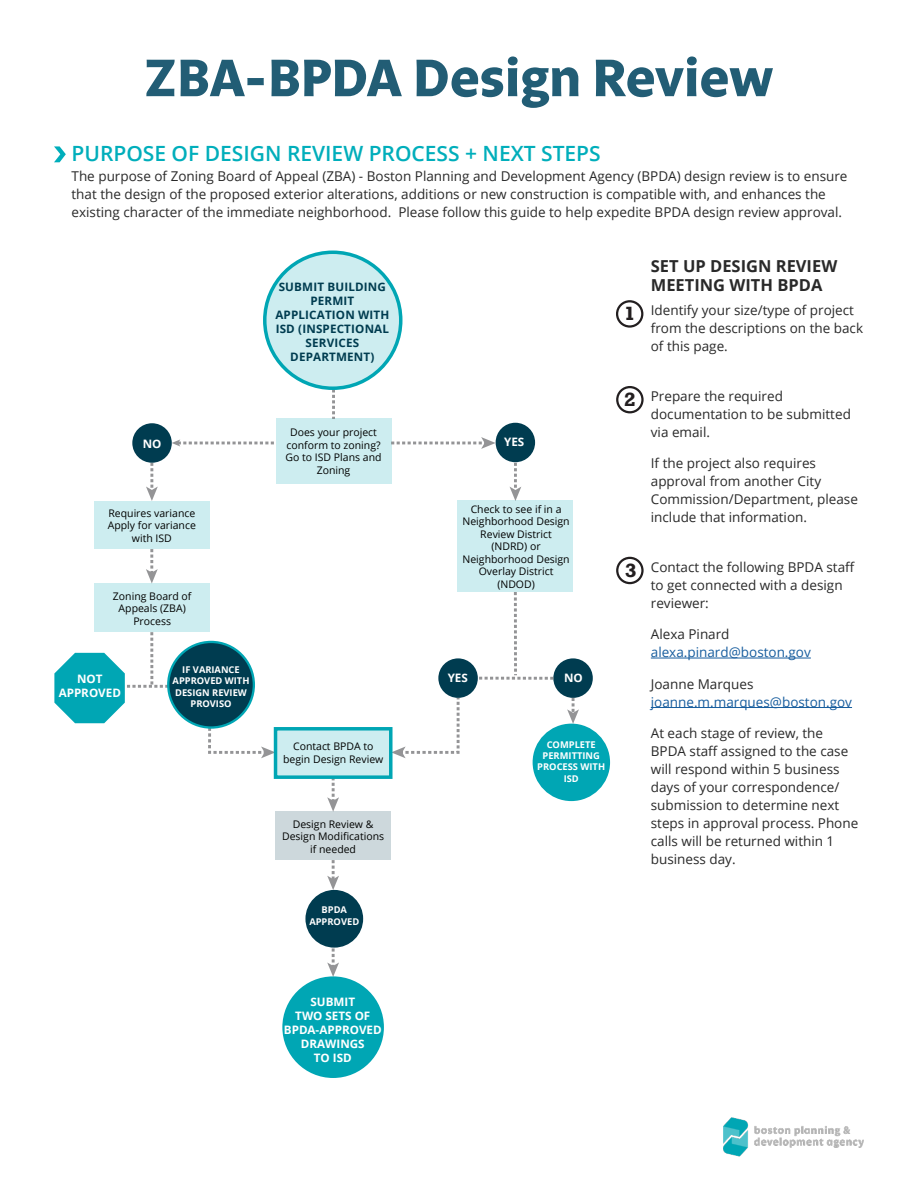
<style>
.page{position:relative;width:918px;height:1188px;background:#fff}
.page>*{position:absolute;margin:0;border:0;box-sizing:border-box;transform-origin:0 0}
.t1{font:700 54px "Legato OT";color:#225d75}
.t2{font:600 21px "Open Sans";color:#00aebb}
.t3{font:700 18px "Rockwell";color:#231f20}
.t4{font:700 16.5px/19.8px "Open Sans";color:#292929}
.t5{font:13.5px/18px "Open Sans";color:#292929}
.t6{font:13.5px/18px "Open Sans";color:#175d9e}
.t7{font:700 11.7px/14px "Open Sans";letter-spacing:.015em;color:#003c50;text-align:center}
.t8{font:700 11.7px/14px "Open Sans";color:#fff;text-align:center}
.t9{font:10.5px/12.6px "Open Sans";color:#000100;text-align:center}
.t10{font:10.5px/12.6px "Open Sans";color:#000;text-align:center}
.t11{font:700 9.3px/11.2px "Open Sans";color:#fff;text-align:center}
.s1{color:#292929}
</style>
<div class="page">
<div style="left:282px;top:976px;width:102px;height:102px;background:#00a6b4;border-radius:50%"></div>
<div style="left:496px;top:423px;width:39px;height:39px;background:#003c50;border-radius:50%"></div>
<div style="left:438px;top:658px;width:40px;height:40px;background:#003c50;border-radius:50%"></div>
<div style="left:553px;top:658px;width:40px;height:40px;background:#003c50;border-radius:50%"></div>
<div style="left:94px;top:501px;width:116px;height:48px;background:#cdedf0"></div>
<div style="left:458px;top:501px;width:115px;height:91px;background:#cdedf0"></div>
<div style="left:276px;top:419px;width:115px;height:65px;background:#cdedf0"></div>
<div style="left:94px;top:584px;width:116px;height:48px;background:#cdedf0"></div>
<div style="left:276px;top:729px;width:115px;height:48px;background:#cdedf0"></div>
<div style="left:276px;top:812px;width:115px;height:48px;background:#cdd8dc"></div>
<svg style="left:146px;top:463px;width:12px;height:38px"></svg>
<svg style="left:146px;top:549px;width:12px;height:35px"></svg>
<svg style="left:567px;top:698px;width:12px;height:26px"></svg>
<svg style="left:327px;top:779px;width:12px;height:33px"></svg>
<svg style="left:327px;top:860px;width:12px;height:30px"></svg>
<svg style="left:54px;top:632px;width:120px;height:91px"></svg>
<svg style="left:479px;top:592px;width:74px;height:88px"></svg>
<svg style="left:332px;top:390px;width:3px;height:29px"></svg>
<svg style="left:510px;top:463px;width:11px;height:38px"></svg>
<div style="left:266px;top:252px;width:136px;height:136px;background:#cdedf0;border-radius:50%"></div>
<svg style="left:172px;top:439px;width:102px;height:8px"></svg>
<svg style="left:391px;top:437px;width:105px;height:12px"></svg>
<div style="left:132px;top:423px;width:40px;height:40px;background:#003c50;border-radius:50%"></div>
<svg style="left:327px;top:948px;width:12px;height:29px"></svg>
<svg style="left:393px;top:698px;width:67px;height:60px"></svg>
<svg style="left:208px;top:723px;width:66px;height:35px"></svg>
<div style="left:533px;top:724px;width:77px;height:77px;background:#00a6b4;border-radius:50%"></div>
<div style="left:274px;top:727px;width:119px;height:52px;border:3px solid #00a6b4"></div>
<div style="left:263px;top:251px;width:139px;height:139px;border:3px solid #00a6b4;border-radius:50%"></div>
<div style="left:168px;top:642px;width:86px;height:86px;background:#003c50;border-radius:50%"></div>
<div style="left:167px;top:641px;width:88px;height:88px;border:2px solid #00a6b4;border-radius:50%"></div>
<div style="left:305px;top:890px;width:58px;height:58px;background:#003c50;border-radius:50%"></div>
<img style="left:723px;top:1117px;width:141px;height:39px">
<hr style="left:651px;top:658px;width:160px;height:1px;background:#175d9e">
<hr style="left:651px;top:707px;width:201px;height:1px;background:#175d9e">
<div style="left:616px;top:300px;width:27px;height:28px;border:2px solid #231f20;border-radius:50%"></div>
<div style="left:616px;top:386px;width:28px;height:27px;border:2px solid #231f20;border-radius:50%"></div>
<div style="left:616px;top:557px;width:28px;height:27px;border:2px solid #231f20;border-radius:50%"></div>
<svg style="left:54px;top:146px;width:12px;height:16px"></svg>
<p class="t1" style="left:145px;top:47px;width:630px">ZBA-BPDA Design Review</p>
<p class="t2" style="left:72px;top:139px;width:531px">PURPOSE OF DESIGN REVIEW PROCESS + NEXT STEPS</p>
<p class="t5" style="left:72px;top:167px;width:777px">The purpose of Zoning Board of Appeal (ZBA) - Boston Planning and Development Agency (BPDA) design review is to ensure that the design of the proposed exterior alterations, additions or new construction is compatible with, and enhances the existing character of the immediate neighborhood. Please follow this guide to help expedite BPDA design review approval.</p>
<p class="t7" style="left:275px;top:280px;width:116px">SUBMIT BUILDING<br>PERMIT<br>APPLICATION WITH<br>ISD (INSPECTIONAL<br>SERVICES<br>DEPARTMENT)</p>
<p class="t9" style="left:286px;top:426px;width:98px">Does your project conform to zoning?<br>Go to ISD Plans and<br>Zoning</p>
<p class="t8" style="left:143px;top:436px;width:20px">NO</p>
<p class="t8" style="left:504px;top:434px;width:22px">YES</p>
<p class="t9" style="left:108px;top:506px;width:90px">Requires variance<br>Apply for variance with ISD</p>
<p class="t10" style="left:463px;top:502px;width:109px">Check to see if in a<br>Neighborhood Design<br>Review District (NDRD) or<br>Neighborhood Design<br>Overlay District (NDOD)</p>
<p class="t9" style="left:113px;top:590px;width:80px">Zoning Board of<br>Appeals (ZBA)<br>Process</p>
<p class="t8" style="left:59px;top:672px;width:64px">NOT<br>APPROVED</p>
<p class="t11" style="left:173px;top:664px;width:78px">IF VARIANCE<br>APPROVED WITH<br>DESIGN REVIEW<br>PROVISO</p>
<p class="t9" style="left:283px;top:740px;width:102px">Contact BPDA to begin Design Review</p>
<p class="t9" style="left:282px;top:818px;width:104px">Design Review &amp;<br>Design Modifications if needed</p>
<p class="t11" style="left:309px;top:904px;width:51px">BPDA<br>APPROVED</p>
<p class="t8" style="left:448px;top:670px;width:22px">YES</p>
<p class="t8" style="left:564px;top:670px;width:20px">NO</p>
<p class="t11" style="left:537px;top:739px;width:69px">COMPLETE<br>PERMITTING<br>PROCESS WITH<br>ISD</p>
<p class="t3" style="left:624px;top:302px;width:13px">1</p>
<p class="t3" style="left:624px;top:388px;width:13px">2</p>
<p class="t3" style="left:625px;top:559px;width:13px">3</p>
<p class="t4" style="left:651px;top:255px;width:188px">SET UP DESIGN REVIEW<br>MEETING WITH BPDA</p>
<p class="t5" style="left:651px;top:301px;width:214px">Identify your size/type of project from the descriptions on the back of this page.</p>
<p class="t5" style="left:651px;top:386px;width:202px">Prepare the required documentation to be submitted via email.</p>
<p class="t5" style="left:651px;top:454px;width:209px">If the project also requires approval from another City<br>Commission/Department, please include that information.</p>
<p class="t5" style="left:651px;top:557px;width:206px">Contact the following BPDA staff to get connected with a design reviewer:</p>
<p class="t6" style="left:651px;top:625px;width:162px"><span class="s1">Alexa Pinard </span>alexa.pinard@boston.gov</p>
<p class="t6" style="left:651px;top:674px;width:203px"><span class="s1">Joanne Marques </span>joanne.m.marques@boston.gov</p>
<p class="t5" style="left:651px;top:724px;width:209px">At each stage of review, the<br>BPDA staff assigned to the case will respond within 5 business days of your correspondence/ submission to determine next steps in approval process. Phone calls will be returned within 1 business day.</p>
<p class="t8" style="left:284px;top:995px;width:99px">SUBMIT<br>TWO SETS OF<br>BPDA-APPROVED<br>DRAWINGS<br>TO ISD</p>
</div>
